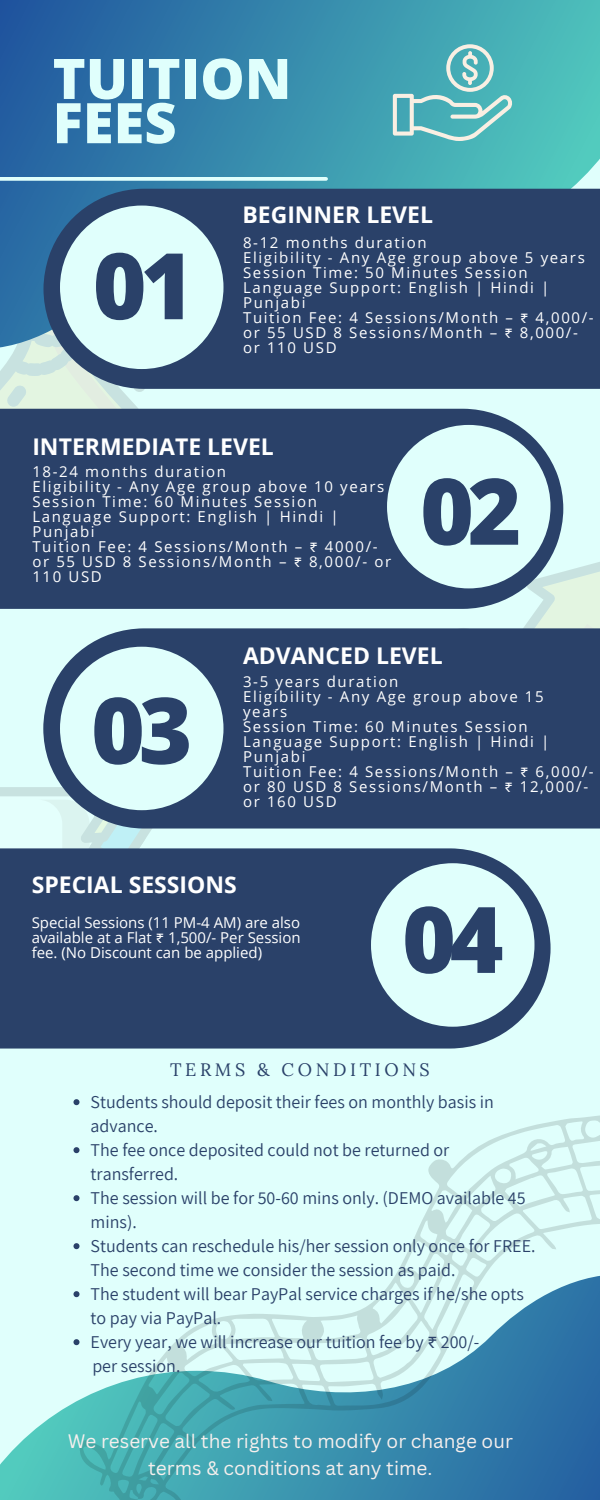
<style>
.page{position:relative;width:600px;height:1500px;background:#e0fffc}
.page>*{position:absolute;margin:0;border:0;box-sizing:border-box;transform-origin:0 0}
.t1{font:800 91.9px "Open Sans";letter-spacing:-.065em;color:#2a4169}
.t2{font:800 56px/44.2px "Open Sans";color:#e0fffc}
.t3{font:700 23px "Open Sans";color:#fff}
.t4{font:19px/26.2px "Canva Sans";color:#f6efed;text-align:center}
.t5{font:18px/24px "Assistant";color:#2a4169}
.t6{font:18px "Lora";letter-spacing:.2em;color:#2a4169}
.t7{font:15px/15px "Open Sans";letter-spacing:.11em;color:#fff}
.s1{font-family:"Noto Sans Gurmukhi"}
</style>
<div class="page">
<svg style="left:6px;top:349px;width:139px;height:58px;background:#daefe2"></svg>
<svg style="left:0;top:0;width:600px;height:349px;background:#388cad"></svg>
<svg style="left:0;top:1292px;width:80px;height:208px"></svg>
<svg style="left:0;top:177px;width:326px;height:4px"></svg>
<div style="left:43px;top:189px;width:557px;height:200px;background:#2a4169"></div>
<svg style="left:523px;top:562px;width:77px;height:66px;background:#ddf2e3"></svg>
<svg style="left:0;top:787px;width:152px;height:61px"></svg>
<div style="left:43px;top:628px;width:557px;height:201px;background:#2a4169"></div>
<div style="left:0;top:409px;width:563px;height:200px;background:#2a4169"></div>
<div style="left:0;top:848px;width:551px;height:201px;background:#2a4169"></div>
<div style="left:60px;top:206px;width:163px;height:163px;background:#e0fffc;border-radius:50%"></div>
<div style="left:387px;top:425px;width:164px;height:163px;background:#e0fffc;border-radius:50%"></div>
<div style="left:60px;top:647px;width:163px;height:163px;background:#e0fffc;border-radius:50%"></div>
<div style="left:371px;top:863px;width:164px;height:164px;background:#e0fffc;border-radius:50%"></div>
<svg style="left:393px;top:44px;width:120px;height:97px;background:#67b9be"></svg>
<svg style="left:80px;top:1115px;width:520px;height:385px"></svg>
<svg style="left:74px;top:1099px;width:6px;height:6px"></svg>
<svg style="left:74px;top:1147px;width:6px;height:6px"></svg>
<svg style="left:74px;top:1195px;width:6px;height:6px"></svg>
<svg style="left:74px;top:1243px;width:6px;height:6px"></svg>
<svg style="left:74px;top:1291px;width:6px;height:6px"></svg>
<svg style="left:74px;top:1339px;width:6px;height:6px"></svg>
<h2 class="t2" style="left:53px;top:55px;width:240px">TUITION<br>FEES</h2>
<h1 class="t1" style="left:93px;top:221px;width:103px">01</h1>
<h3 class="t3" style="left:242px;top:198px;width:192px">BEGINNER LEVEL</h3>
<p class="t7" style="left:243px;top:234px;width:352px">8-12 months duration<br>Eligibility - Any Age group above 5 years<br>Session Time: 50 Minutes Session<br>Language Support: English | Hindi |<br>Punjabi<br>Tuition Fee: 4 Sessions/Month – <span class="s1">₹</span> 4,000/- or 55 USD 8 Sessions/Month – <span class="s1">₹</span> 8,000/- or 110 USD</p>
<h3 class="t3" style="left:32px;top:431px;width:243px">INTERMEDIATE LEVEL</h3>
<p class="t7" style="left:32px;top:464px;width:360px">18-24 months duration<br>Eligibility - Any Age group above 10 years<br>Session Time: 60 Minutes Session<br>Language Support: English | Hindi |<br>Punjabi<br>Tuition Fee: 4 Sessions/Month – <span class="s1">₹</span> 4000/- or 55 USD 8 Sessions/Month – <span class="s1">₹</span> 8,000/- or<br>110 USD</p>
<h1 class="t1" style="left:420px;top:447px;width:103px">02</h1>
<h1 class="t1" style="left:91px;top:666px;width:103px">03</h1>
<h3 class="t3" style="left:243px;top:640px;width:201px">ADVANCED LEVEL</h3>
<p class="t7" style="left:243px;top:674px;width:352px">3-5 years duration<br>Eligibility - Any Age group above 15<br>years<br>Session Time: 60 Minutes Session<br>Language Support: English | Hindi |<br>Punjabi<br>Tuition Fee: 4 Sessions/Month – <span class="s1">₹</span> 6,000/- or 80 USD 8 Sessions/Month – <span class="s1">₹</span> 12,000/- or 160 USD</p>
<h3 class="t3" style="left:32px;top:869px;width:207px">SPECIAL SESSIONS</h3>
<p class="t7" style="left:32px;top:915px;width:270px;text-align:justify">Special Sessions (11 PM-4 AM) are also available at a Flat <span class="s1">₹</span> 1,500/- Per Session fee. (No Discount can be applied)</p>
<h1 class="t1" style="left:402px;top:875px;width:103px">04</h1>
<p class="t6" style="left:170px;top:1058px;width:261px">TERMS &amp; CONDITIONS</p>
<p class="t5" style="left:91px;top:1090px;width:446px">Students should deposit their fees on monthly basis in advance.<br>The fee once deposited could not be returned or transferred.<br>The session will be for 50-60 mins only. (DEMO available 45 mins).<br>Students can reschedule his/her session only once for FREE.<br>The second time we consider the session as paid.<br>The student will bear PayPal service charges if he/she opts to pay via PayPal.<br>Every year, we will increase our tuition fee by <span class="s1">₹</span> 200/-<br>per session.</p>
<p class="t4" style="left:68px;top:1428px;width:447px">We reserve all the rights to modify or change our terms &amp; conditions at any time.</p>
</div>
